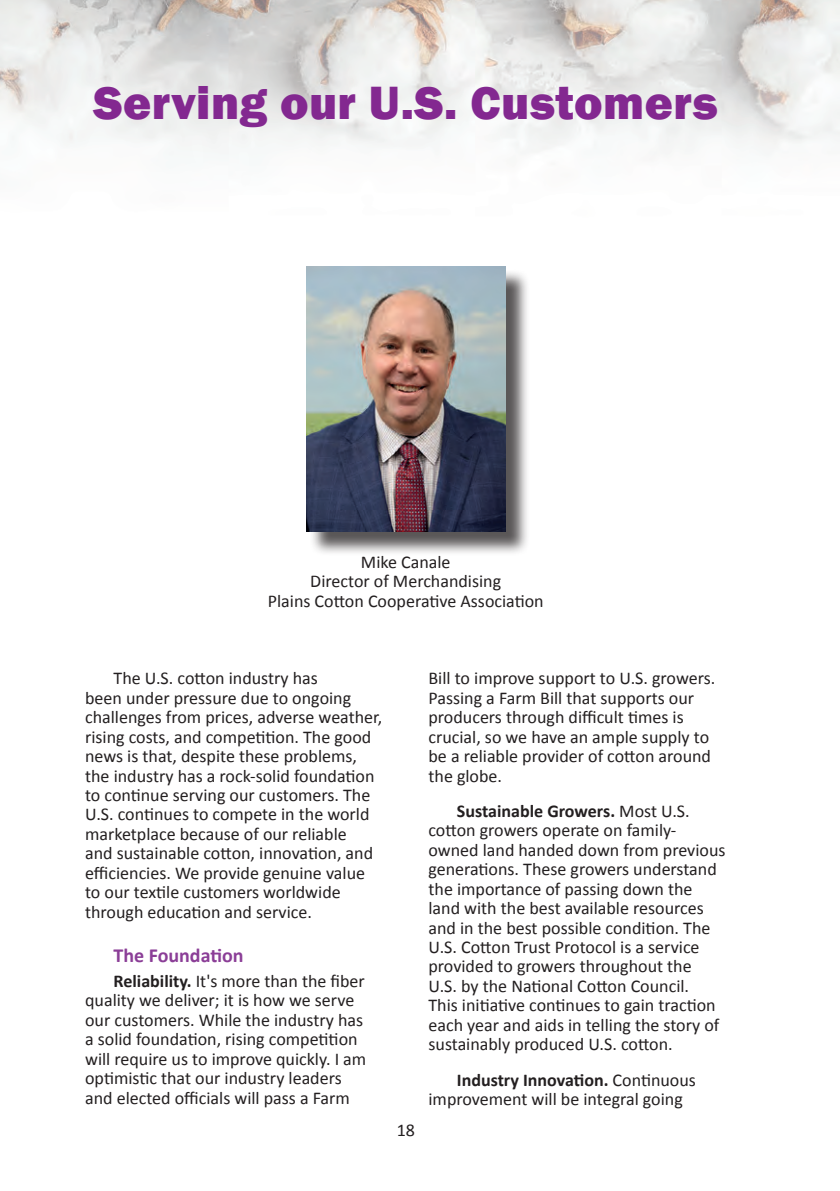
<style>
.page{position:relative;width:840px;height:1191px;background:#fff}
.page>*{position:absolute;margin:0;border:0;box-sizing:border-box;transform-origin:0 0}
.HEAD{font:800 48px "Franklin Gothic";letter-spacing:.01em;color:#832890}
.Subhead{font:700 20px "Calibri";color:#8b3e97}
.paragraph{font:18px/19.4px "Calibri";color:#231f20}
.Author{font:18px "Calibri";color:#231f20}
.s1{font-weight:700}
</style>
<div class="page">
<img style="left:0;top:0;width:839px;height:151px">
<div style="left:309px;top:269px;width:220px;height:287px;background:#231f20;opacity:.75"></div>
<img style="left:306px;top:266px;width:199px;height:265px">
<p class="HEAD" style="left:93px;top:71px;width:625px">Serving our U.S. Customers</p>
<p class="Author" style="left:361px;top:551px;width:91px">Mike Canale</p>
<p class="Author" style="left:310px;top:570px;width:192px">Director of Merchandising</p>
<p class="Author" style="left:268px;top:589px;width:277px">Plains Cotton Cooperative Association</p>
<p class="paragraph" style="left:85px;top:668px;width:299px;text-indent:28px">The U.S. cotton industry has<br>been under pressure due to ongoing challenges from prices, adverse weather, rising costs, and competition. The good news is that, despite these problems, the industry has a rock-solid foundation to continue serving our customers. The U.S. continues to compete in the world marketplace because of our reliable<br>and sustainable cotton, innovation, and efficiencies. We provide genuine value to our textile customers worldwide through education and service.</p>
<p class="Subhead" style="left:113px;top:941px;width:131px">The Foundation</p>
<p class="paragraph" style="left:85px;top:970px;width:282px;text-indent:28px"><span class="s1">Reliability.</span> It's more than the fiber quality we deliver; it is how we serve our customers. While the industry has a solid foundation, rising competition will require us to improve quickly. I am optimistic that our industry leaders and elected officials will pass a Farm</p>
<p class="paragraph" style="left:396px;top:1119px;width:20px">18</p>
<p class="paragraph" style="left:428px;top:668px;width:288px">Bill to improve support to U.S. growers.<br>Passing a Farm Bill that supports our producers through difficult times is crucial, so we have an ample supply to be a reliable provider of cotton around the globe.</p>
<p class="paragraph" style="left:428px;top:800px;width:298px;text-indent:28px"><span class="s1">Sustainable Growers.</span> Most U.S. cotton growers operate on family&shy;owned land handed down from previous generations. These growers understand the importance of passing down the land with the best available resources and in the best possible condition. The U.S. Cotton Trust Protocol is a service provided to growers throughout the<br>U.S. by the National Cotton Council.<br>This initiative continues to gain traction each year and aids in telling the story of sustainably produced U.S. cotton.</p>
<p class="paragraph" style="left:428px;top:1069px;width:269px;text-indent:28px"><span class="s1">Industry Innovation.</span> Continuous improvement will be integral going</p>
</div>
